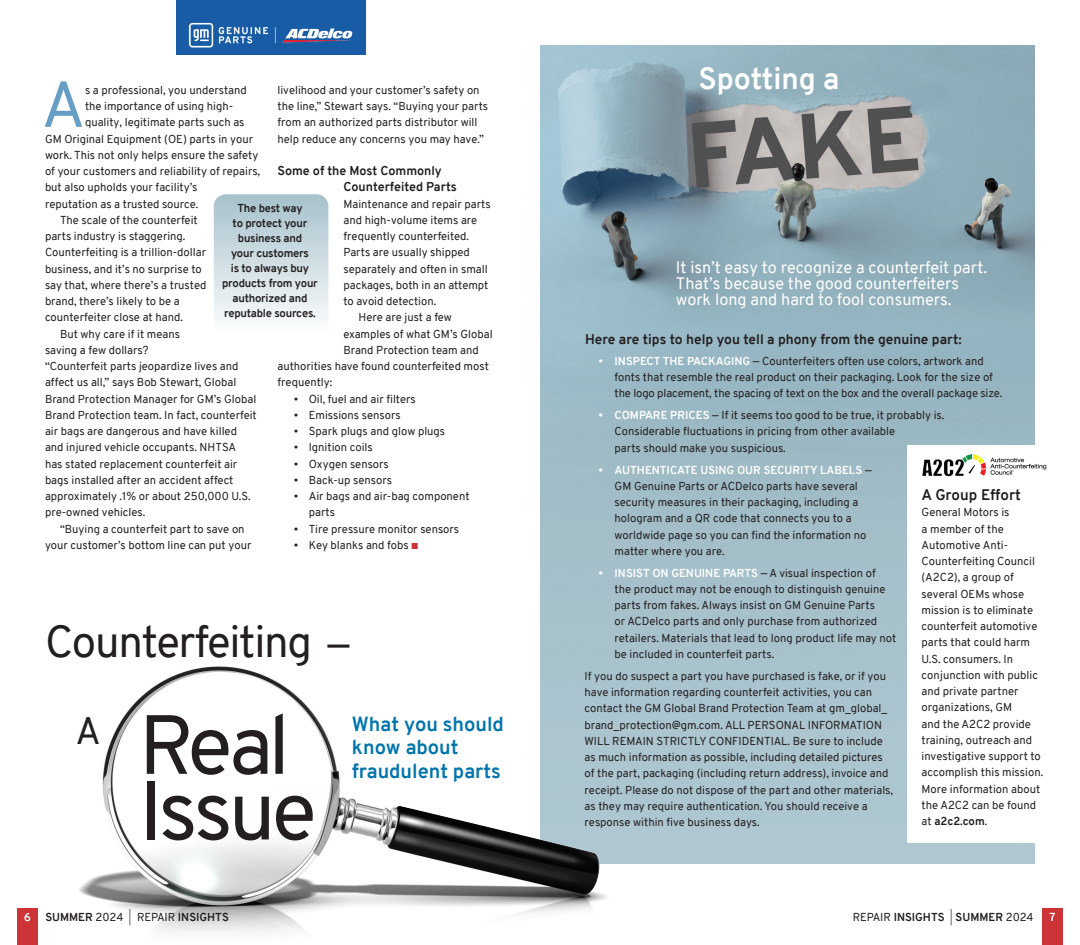
<style>
.page{position:relative;width:1080px;height:945px;background:#fff}
.page>*{position:absolute;margin:0;border:0;box-sizing:border-box;transform-origin:0 0}
.Body_Copy_-_Insights{font:83.75px/65.6px "Overpass";letter-spacing:-.05em;color:#231f20}
.Body_Copy_-_Insights-2{font:65px "Overpass";color:#679ec6}
.Body_Copy_-_Insights-3{font:43.75px "Overpass";letter-spacing:-.03em;color:#231f20}
.Body_Copy_-_Insights-4{font:37.5px "Overpass";color:#231f20}
.t1{font:700 30px "Overpass";color:#fff}
.Body_Copy_-_Insights-5{font:700 20px/23.8px "Overpass";color:#0075ac}
.Body_Copy_-_Insights-6{font:16.25px/16.2px "Overpass";color:#fff}
.Body_Copy_-_Insights-7{font:700 15px "Overpass";color:#231f20}
.Body_Copy_-_Insights-8{font:700 13.75px "Overpass";color:#231f20}
.Body_Copy_-_Insights-9{font:700 12.5px/16.2px "Overpass";color:#231f20}
.Body_Copy_-_Insights-10{font:11.25px/16.2px "Overpass";color:#231f20}
.Body_Copy_-_Insights-11{font:700 11.25px/15px "Overpass";letter-spacing:-.02em;color:#231f20;text-align:center}
.Body_Copy_-_Insights-12{font:700 11.25px "Overpass";color:#231f20}
.Body_Copy_-_Insights-13{font:11.25px "Overpass";color:#fff}
.s1{color:#cc3439}
.s2{font-size:37.5px}
.s3{font-weight:700;color:#fff}
.s4{font-weight:700}
.s5{font-weight:400}
.s6{font-weight:400;color:#6c6d70}
</style>
<div class="page">
<div style="left:214px;top:194px;width:114px;height:141px;background:linear-gradient(to bottom,#a6c1cb,#fdfefe);border-radius:12px"></div>
<div style="left:18px;top:908px;width:20px;height:37px;background:#cc3438"></div>
<div style="left:1042px;top:908px;width:20px;height:37px;background:#cc3438"></div>
<div style="left:176px;top:0;width:189px;height:55px;background:#185ca6"></div>
<img style="left:188px;top:22px;width:165px;height:26px">
<img style="left:540px;top:45px;width:495px;height:818px">
<img style="left:79px;top:663px;width:551px;height:271px">
<div style="left:907px;top:446px;width:151px;height:397px;background:#fff"></div>
<img style="left:922px;top:454px;width:125px;height:22px">
<p class="Body_Copy_-_Insights-2" style="left:41px;top:58px;width:46px">A</p>
<p class="Body_Copy_-_Insights-10" style="left:85px;top:82px;width:163px">s a professional, you understand</p>
<p class="Body_Copy_-_Insights-10" style="left:85px;top:98px;width:150px">the importance of using high-</p>
<p class="Body_Copy_-_Insights-10" style="left:85px;top:114px;width:161px">quality, legitimate parts such as</p>
<p class="Body_Copy_-_Insights-10" style="left:45px;top:131px;width:210px">GM Original Equipment (OE) parts in your</p>
<p class="Body_Copy_-_Insights-10" style="left:45px;top:147px;width:215px">work. This not only helps ensure the safety</p>
<p class="Body_Copy_-_Insights-10" style="left:45px;top:163px;width:217px">of your customers and reliability of repairs,</p>
<p class="Body_Copy_-_Insights-10" style="left:45px;top:179px;width:154px">but also upholds your facility’s</p>
<p class="Body_Copy_-_Insights-10" style="left:45px;top:196px;width:155px">reputation as a trusted source.</p>
<p class="Body_Copy_-_Insights-10" style="left:45px;top:212px;width:163px;text-indent:15px">The scale of the counterfeit parts industry is staggering.<br>Counterfeiting is a trillion-dollar business, and it’s no surprise to say that, where there’s a trusted brand, there’s likely to be a counterfeiter close at hand.</p>
<p class="Body_Copy_-_Insights-10" style="left:45px;top:326px;width:213px;text-indent:15px">But why care if it means<br>saving a few dollars?<br>“Counterfeit parts jeopardize lives and affect us all,” says Bob Stewart, Global Brand Protection Manager for GM’s Global Brand Protection team. In fact, counterfeit air bags are dangerous and have killed and injured vehicle occupants. NHTSA<br>has stated replacement counterfeit air bags installed after an accident affect approximately .1% or about 250,000 U.S. pre-owned vehicles.</p>
<p class="Body_Copy_-_Insights-10" style="left:45px;top:521px;width:208px;text-indent:15px">“Buying a counterfeit part to save on your customer’s bottom line can put your</p>
<p class="Body_Copy_-_Insights-10" style="left:278px;top:82px;width:212px">livelihood and your customer’s safety on the line,” Stewart says. “Buying your parts from an authorized parts distributor will help reduce any concerns you may have.”</p>
<p class="Body_Copy_-_Insights-9" style="left:343px;top:163px;width:115px;text-indent:-66px">Some of the Most Commonly<br>Counterfeited Parts</p>
<p class="Body_Copy_-_Insights-10" style="left:343px;top:196px;width:149px">Maintenance and repair parts and high-volume items are frequently counterfeited.<br>Parts are usually shipped separately and often in small packages, both in an attempt to avoid detection.</p>
<p class="Body_Copy_-_Insights-10" style="left:359px;top:309px;width:95px">Here are just a few</p>
<p class="Body_Copy_-_Insights-10" style="left:343px;top:326px;width:151px">examples of what GM’s Global</p>
<p class="Body_Copy_-_Insights-10" style="left:343px;top:342px;width:137px">Brand Protection team and</p>
<p class="Body_Copy_-_Insights-10" style="left:278px;top:358px;width:213px">authorities have found counterfeited most</p>
<p class="Body_Copy_-_Insights-10" style="left:278px;top:374px;width:56px">frequently:</p>
<p class="Body_Copy_-_Insights-10" style="left:294px;top:391px;width:124px">• Oil, fuel and air filters</p>
<p class="Body_Copy_-_Insights-10" style="left:294px;top:407px;width:108px">• Emissions sensors</p>
<p class="Body_Copy_-_Insights-10" style="left:294px;top:423px;width:153px">• Spark plugs and glow plugs</p>
<p class="Body_Copy_-_Insights-10" style="left:294px;top:439px;width:81px">• Ignition coils</p>
<p class="Body_Copy_-_Insights-10" style="left:294px;top:456px;width:97px">• Oxygen sensors</p>
<p class="Body_Copy_-_Insights-10" style="left:294px;top:472px;width:100px">• Back-up sensors</p>
<p class="Body_Copy_-_Insights-10" style="left:309px;top:488px;width:162px;text-indent:-15px">• Air bags and air-bag component parts</p>
<p class="Body_Copy_-_Insights-10" style="left:294px;top:521px;width:167px">• Tire pressure monitor sensors</p>
<p class="Body_Copy_-_Insights-10" style="left:294px;top:537px;width:126px">• Key blanks and fobs <span class="s1">■</span></p>
<p class="Body_Copy_-_Insights-11" style="left:222px;top:201px;width:97px">The best way<br>to protect your business and<br>your customers<br>is to always buy products from your authorized and reputable sources.</p>
<p class="Body_Copy_-_Insights-3" style="left:45px;top:611px;width:306px">Counterfeiting <span class="s2">—</span></p>
<p class="Body_Copy_-_Insights-4" style="left:76px;top:704px;width:27px">A</p>
<p class="Body_Copy_-_Insights" style="left:139px;top:712px;width:180px">Real<br>Issue</p>
<p class="Body_Copy_-_Insights-5" style="left:352px;top:712px;width:154px">What you should know about fraudulent parts</p>
<p class="t1" style="left:698px;top:57px;width:143px">Spotting a</p>
<p class="Body_Copy_-_Insights-6" style="left:676px;top:259px;width:313px">It isn’t easy to recognize a counterfeit part.<br>That’s because the good counterfeiters work long and hard to fool consumers.</p>
<p class="Body_Copy_-_Insights-8" style="left:585px;top:329px;width:378px">Here are tips to help you tell a phony from the genuine part:</p>
<p class="Body_Copy_-_Insights-10" style="left:615px;top:353px;width:389px;text-indent:-16px"><span class="s3">• INSPECT THE PACKAGING</span> — Counterfeiters often use colors, artwork and fonts that resemble the real product on their packaging. Look for the size of the logo placement, the spacing of text on the box and the overall package size.</p>
<p class="Body_Copy_-_Insights-10" style="left:615px;top:407px;width:331px;text-indent:-16px"><span class="s3">• COMPARE PRICES</span> — If it seems too good to be true, it probably is.<br>Considerable fluctuations in pricing from other available<br>parts should make you suspicious.</p>
<p class="Body_Copy_-_Insights-10" style="left:615px;top:462px;width:259px;text-indent:-16px"><span class="s3">• AUTHENTICATE USING OUR SECURITY LABELS</span> — GM Genuine Parts or ACDelco parts have several security measures in their packaging, including a hologram and a QR code that connects you to a worldwide page so you can find the information no matter where you are.</p>
<p class="Body_Copy_-_Insights-10" style="left:615px;top:565px;width:283px;text-indent:-16px"><span class="s3">• INSIST ON GENUINE PARTS</span> — A visual inspection of<br>the product may not be enough to distinguish genuine parts from fakes. Always insist on GM Genuine Parts<br>or ACDelco parts and only purchase from authorized retailers. Materials that lead to long product life may not be included in counterfeit parts.</p>
<p class="Body_Copy_-_Insights-10" style="left:585px;top:668px;width:310px">If you do suspect a part you have purchased is fake, or if you have information regarding counterfeit activities, you can contact the GM Global Brand Protection Team at gm_global_ brand_protection@gm.com. ALL PERSONAL INFORMATION WILL REMAIN STRICTLY CONFIDENTIAL. Be sure to include as much information as possible, including detailed pictures of the part, packaging (including return address), invoice and receipt. Please do not dispose of the part and other materials, as they may require authentication. You should receive a response within five business days.</p>
<p class="Body_Copy_-_Insights-7" style="left:922px;top:484px;width:101px">A Group Effort</p>
<p class="Body_Copy_-_Insights-10" style="left:922px;top:504px;width:123px">General Motors is<br>a member of the<br>Automotive Anti-<br>Counterfeiting Council (A2C2), a group of several OEMs whose mission is to eliminate counterfeit automotive parts that could harm<br>U.S. consumers. In conjunction with public and private partner organizations, GM<br>and the A2C2 provide training, outreach and investigative support to accomplish this mission.<br>More information about the A2C2 can be found at <span class="s4">a2c2.com</span>.</p>
<p class="Body_Copy_-_Insights-13" style="left:24px;top:909px;width:8px">6</p>
<p class="Body_Copy_-_Insights-12" style="left:853px;top:909px;width:182px"><span class="s5">REPAIR</span> INSIGHTS <span class="s6">|</span> SUMMER <span class="s5">2024</span></p>
<p class="Body_Copy_-_Insights-13" style="left:1049px;top:909px;width:7px">7</p>
<p class="Body_Copy_-_Insights-12" style="left:45px;top:909px;width:185px">SUMMER <span class="s5">2024</span> <span class="s6">|</span> <span class="s5">REPAIR</span> INSIGHTS</p>
</div>
